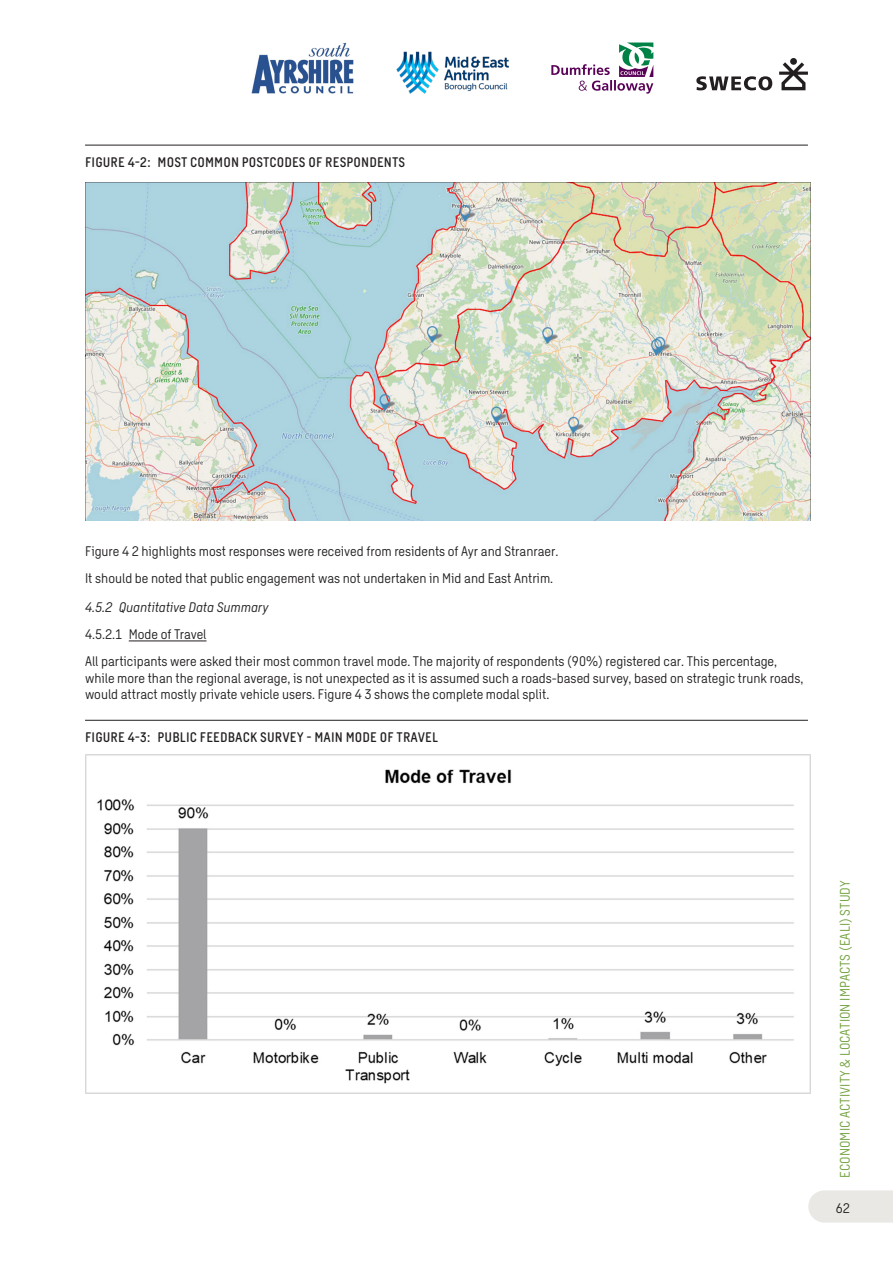
<style>
.page{position:relative;width:893px;height:1263px;background:#fff}
.page>*{position:absolute;margin:0;border:0;box-sizing:border-box;transform-origin:0 0}
.Regular_text_9pt{font:13.5px/16.2px "Sweco Sans";color:#231f20}
.t1{font:500 13.5px "Sweco Sans";letter-spacing:.01em;color:#231f20}
.t2{font:13.5px "Sweco Sans";letter-spacing:.01em;color:#72a13e}
.t3{font:italic 13.5px "Sweco Sans";color:#231f20}
</style>
<div class="page">
<svg style="left:808px;top:1190px;width:85px;height:32px;background:#eae9e5"></svg>
<img style="left:252px;top:43px;width:102px;height:51px">
<img style="left:397px;top:51px;width:111px;height:43px">
<svg style="left:551px;top:43px;width:102px;height:51px"></svg>
<svg style="left:779px;top:62px;width:29px;height:28px"></svg>
<div style="left:790px;top:58px;width:7px;height:7px;background:#231f20;border-radius:50%"></div>
<svg style="left:696px;top:76px;width:76px;height:14px"></svg>
<hr style="left:85px;top:145px;width:723px;height:1px;background:#231f20">
<hr style="left:129px;top:640px;width:78px;height:1px;background:#231f20">
<hr style="left:85px;top:720px;width:723px;height:1px;background:#231f20">
<img style="left:85px;top:182px;width:725px;height:339px">
<img style="left:85px;top:755px;width:725px;height:338px">
<p class="t1" style="left:85px;top:154px;width:322px">FIGURE 4-2: MOST COMMON POSTCODES OF RESPONDENTS</p>
<p class="Regular_text_9pt" style="left:85px;top:543px;width:475px">Figure 4 2 highlights most responses were received from residents of Ayr and Stranraer.</p>
<p class="Regular_text_9pt" style="left:85px;top:570px;width:470px">It should be noted that public engagement was not undertaken in Mid and East Antrim.</p>
<p class="t3" style="left:85px;top:600px;width:185px">4.5.2 Quantitative Data Summary</p>
<p class="Regular_text_9pt" style="left:85px;top:626px;width:123px">4.5.2.1 Mode of Travel</p>
<p class="Regular_text_9pt" style="left:85px;top:653px;width:720px">All participants were asked their most common travel mode. The majority of respondents (90%) registered car. This percentage, while more than the regional average, is not unexpected as it is assumed such a roads-based survey, based on strategic trunk roads, would attract mostly private vehicle users. Figure 4 3 shows the complete modal split.</p>
<p class="t1" style="left:85px;top:729px;width:354px">FIGURE 4-3: PUBLIC FEEDBACK SURVEY - MAIN MODE OF TRAVEL</p>
<p class="t2" style="left:837px;top:1178px;width:299px;rotate:-90deg">ECONOMIC ACTIVITY &amp; LOCATION IMPACTS (EALI) STUDY</p>
<p class="Regular_text_9pt" style="left:836px;top:1200px;width:16px">62</p>
</div>
